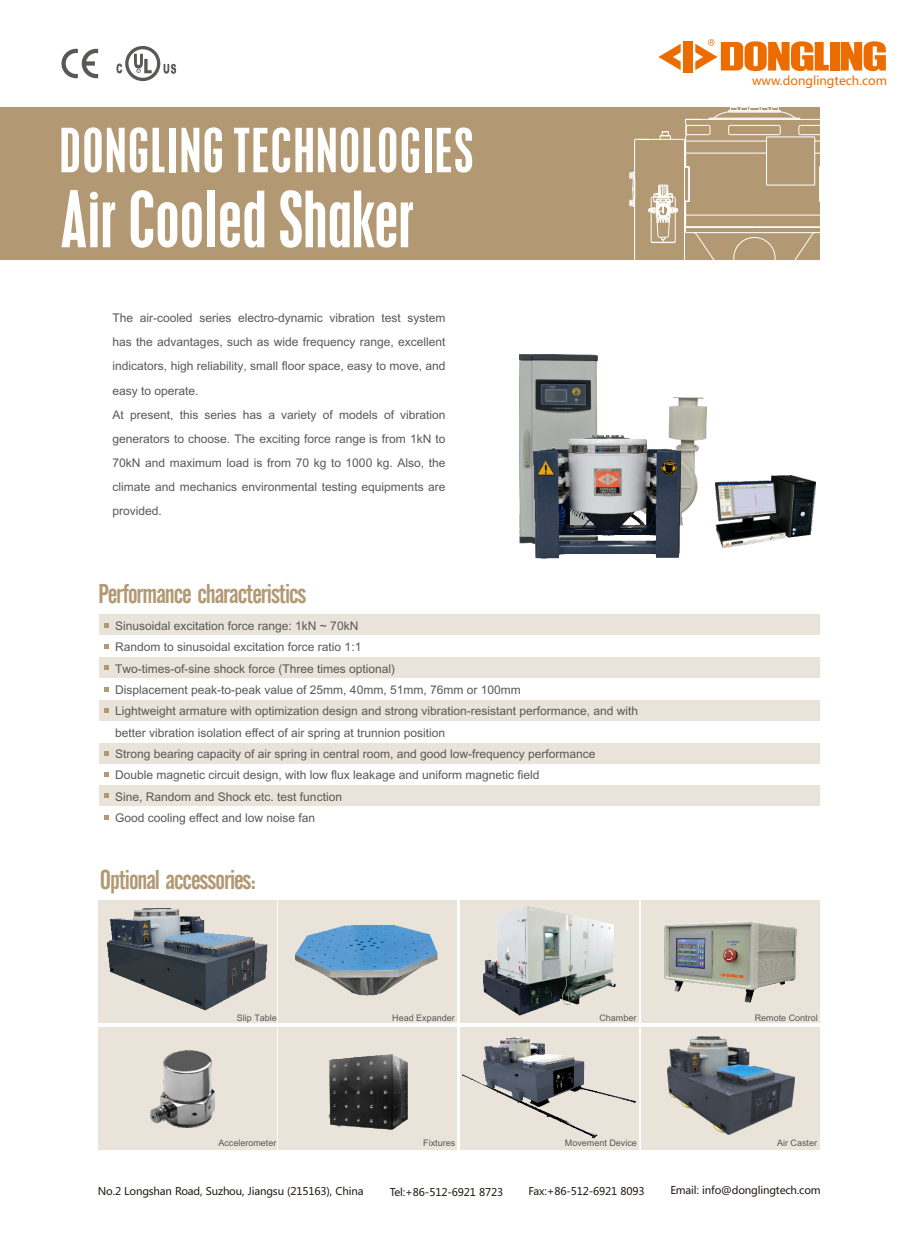
<style>
.page{position:relative;width:906px;height:1238px;background:#fff}
.page>*{position:absolute;margin:0;border:0;box-sizing:border-box;transform-origin:0 0}
.t1{font:condensed 69px "Placard";color:#fff}
.t2{font:condensed 54.15px "Placard";letter-spacing:.035em;color:#fff}
.t3{font:27px "Alternate Gothic No 2 BT";letter-spacing:-.04em;color:#b29973}
.t4{font:12px/21.3px "Arial Unicode MS";color:#595857}
.t5{font:12px "Microsoft Ya Hei";color:#ed6c00}
.t6{font:10.5px "Microsoft Ya Hei";letter-spacing:-.015em;color:#231916}
.t7{font:9px "Arial Unicode MS";color:#595857}
</style>
<div class="page">
<img style="left:519px;top:354px;width:78px;height:189px">
<div style="left:0;top:107px;width:819px;height:153px;background:#b29973"></div>
<img style="left:668px;top:397px;width:38px;height:129px">
<img style="left:715px;top:475px;width:100px;height:73px">
<hr style="left:686px;top:232px;width:58px;height:1px;background:#fff">
<hr style="left:744px;top:232px;width:78px;height:1px;background:#fff">
<hr style="left:754px;top:227px;width:69px;height:1px;background:#fff">
<div style="left:733px;top:237px;width:42px;height:42px;border:1px solid #fff;border-radius:50%"></div>
<hr style="left:685px;top:215px;width:69px;height:1px;background:#fff">
<hr style="left:685px;top:227px;width:69px;height:1px;background:#fff">
<svg style="left:660px;top:131px;width:11px;height:8px"></svg>
<hr style="left:684px;top:139px;width:1px;height:45px;background:#fff">
<hr style="left:684px;top:184px;width:1px;height:148px;background:#fff">
<hr style="left:634px;top:139px;width:1px;height:193px;background:#fff">
<hr style="left:634px;top:139px;width:50px;height:1px;background:#fff">
<svg style="left:629px;top:172px;width:6px;height:35px"></svg>
<hr style="left:689px;top:167px;width:1px;height:34px;background:#fff">
<svg style="left:648px;top:185px;width:82px;height:75px"></svg>
<div style="left:839px;top:204px;width:12px;height:12px;border:1px solid #fff;border-radius:50%"></div>
<hr style="left:754px;top:215px;width:69px;height:1px;background:#fff">
<svg style="left:684px;top:107px;width:136px;height:61px"></svg>
<hr style="left:819px;top:167px;width:1px;height:34px;background:#fff">
<svg style="left:775px;top:201px;width:45px;height:59px"></svg>
<hr style="left:766px;top:137px;width:1px;height:48px;background:#fff">
<hr style="left:766px;top:185px;width:48px;height:1px;background:#fff">
<hr style="left:814px;top:137px;width:1px;height:48px;background:#fff">
<hr style="left:766px;top:137px;width:48px;height:1px;background:#fff">
<div style="left:99px;top:1026px;width:178px;height:123px;background:#eae3d9"></div>
<div style="left:99px;top:900px;width:178px;height:123px;background:#eae3d9"></div>
<div style="left:279px;top:900px;width:178px;height:123px;background:#eae3d9"></div>
<div style="left:460px;top:900px;width:178px;height:123px;background:#eae3d9"></div>
<div style="left:642px;top:900px;width:178px;height:123px;background:#eae3d9"></div>
<div style="left:99px;top:784px;width:720px;height:21px;background:#eae3d9"></div>
<div style="left:99px;top:614px;width:720px;height:21px;background:#eae3d9"></div>
<div style="left:99px;top:657px;width:720px;height:21px;background:#eae3d9"></div>
<div style="left:99px;top:700px;width:720px;height:20px;background:#eae3d9"></div>
<div style="left:99px;top:742px;width:720px;height:21px;background:#eae3d9"></div>
<div style="left:830px;top:42px;width:9px;height:29px;background:#ed6c00"></div>
<svg style="left:840px;top:41px;width:46px;height:30px"></svg>
<svg style="left:658px;top:44px;width:22px;height:26px"></svg>
<div style="left:683px;top:41px;width:10px;height:32px;background:#ed6c00"></div>
<svg style="left:695px;top:39px;width:134px;height:32px"></svg>
<svg style="left:104px;top:623px;width:4px;height:4px"></svg>
<svg style="left:104px;top:644px;width:4px;height:5px"></svg>
<svg style="left:104px;top:665px;width:4px;height:5px"></svg>
<svg style="left:104px;top:687px;width:4px;height:4px"></svg>
<svg style="left:104px;top:708px;width:4px;height:4px"></svg>
<svg style="left:104px;top:751px;width:4px;height:4px"></svg>
<svg style="left:104px;top:772px;width:4px;height:4px"></svg>
<svg style="left:104px;top:793px;width:4px;height:5px"></svg>
<svg style="left:104px;top:815px;width:4px;height:4px"></svg>
<div style="left:279px;top:1026px;width:178px;height:123px;background:#eae3d9"></div>
<div style="left:460px;top:1026px;width:178px;height:123px;background:#eae3d9"></div>
<div style="left:642px;top:1026px;width:178px;height:123px;background:#eae3d9"></div>
<img style="left:328px;top:1054px;width:79px;height:75px">
<img style="left:150px;top:1050px;width:65px;height:77px">
<img style="left:295px;top:925px;width:142px;height:70px">
<img style="left:108px;top:908px;width:160px;height:102px">
<img style="left:533px;top:435px;width:148px;height:123px">
<img style="left:462px;top:1037px;width:174px;height:100px">
<img style="left:483px;top:1043px;width:102px;height:64px">
<img style="left:665px;top:921px;width:131px;height:81px">
<img style="left:483px;top:906px;width:132px;height:109px">
<img style="left:667px;top:1036px;width:127px;height:98px">
<svg style="left:61px;top:49px;width:37px;height:29px"></svg>
<svg style="left:116px;top:46px;width:60px;height:35px"></svg>
<p class="t2" style="left:59px;top:127px;width:415px">DONGLING TECHNOLOGIES</p>
<p class="t1" style="left:60px;top:190px;width:355px">Air Cooled Shaker</p>
<p class="t4" style="left:113px;top:307px;width:334px;line-height:24.2px">The air-cooled series electro-dynamic vibration test system has the advantages, such as wide frequency range, excellent indicators, high reliability, small floor space, easy to move, and easy to operate.<br>At present, this series has a variety of models of vibration generators to choose. The exciting force range is from 1kN to 70kN and maximum load is from 70 kg to 1000 kg. Also, the climate and mechanics environmental testing equipments are provided.</p>
<p class="t3" style="left:98px;top:582px;width:210px">Performance characteristics</p>
<p class="t4" style="left:115px;top:616px;width:524px">Sinusoidal excitation force range: 1kN ~ 70kN<br>Random to sinusoidal excitation force ratio 1:1<br>Two-times-of-sine shock force (Three times optional)<br>Displacement peak-to-peak value of 25mm, 40mm, 51mm, 76mm or 100mm<br>Lightweight armature with optimization design and strong vibration-resistant performance, and with better vibration isolation effect of air spring at trunnion position<br>Strong bearing capacity of air spring in central room, and good low-frequency performance<br>Double magnetic circuit design, with low flux leakage and uniform magnetic field<br>Sine, Random and Shock etc. test function<br>Good cooling effect and low noise fan</p>
<p class="t3" style="left:100px;top:868px;width:158px">Optional accessories:</p>
<p class="t7" style="left:237px;top:1014px;width:42px">Slip Table</p>
<p class="t7" style="left:392px;top:1014px;width:64px">Head Expander</p>
<p class="t7" style="left:599px;top:1014px;width:39px">Chamber</p>
<p class="t7" style="left:218px;top:1139px;width:60px">Accelerometer</p>
<p class="t7" style="left:423px;top:1139px;width:34px">Fixtures</p>
<p class="t7" style="left:565px;top:1139px;width:74px">Movement Device</p>
<p class="t5" style="left:752px;top:75px;width:136px">www.donglingtech.com</p>
<p class="t7" style="left:755px;top:1014px;width:65px">Remote Control</p>
<p class="t7" style="left:777px;top:1139px;width:42px">Air Caster</p>
<p class="t6" style="left:98px;top:1186px;width:267px">No.2 Longshan Road, Suzhou, Jiangsu (215163), China</p>
<p class="t6" style="left:390px;top:1187px;width:115px">Tel:+86-512-6921 8723</p>
<p class="t6" style="left:528px;top:1185px;width:118px">Fax:+86-512-6921 8093</p>
<p class="t6" style="left:670px;top:1185px;width:152px">Email: info@donglingtech.com</p>
</div>
